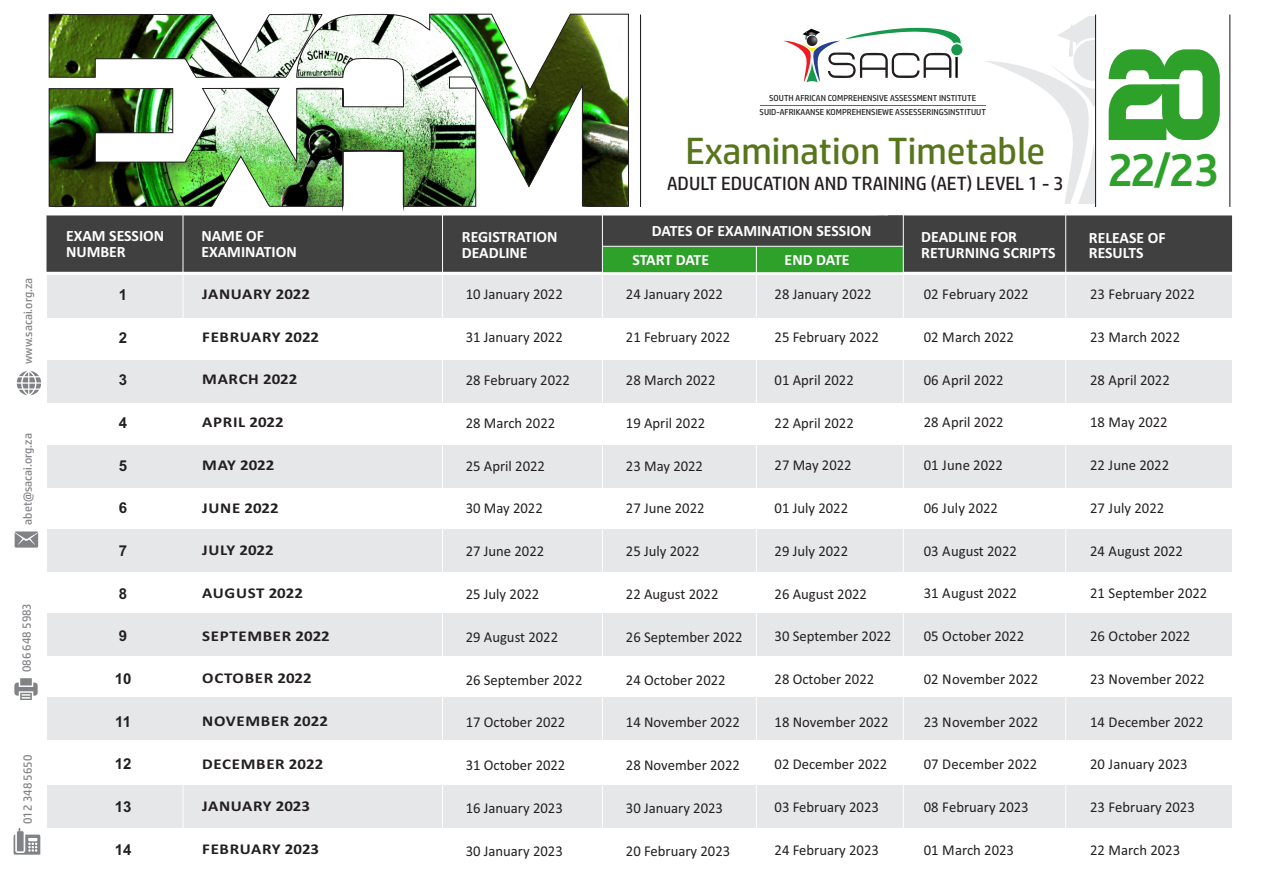
<style>
.page{position:relative;width:1263px;height:893px;background:#fff}
.page>*{position:absolute;margin:0;border:0;box-sizing:border-box;transform-origin:0 0}
.t1{font:130.5px "Blader";color:#2ea12b;scale:.82 1}
.t2{font:700 48.45px "Bliss Pro";color:#2ea12b;scale:.93 1}
.t3{font:37.8px "HP Simplified";color:#57761b}
.t4{font:19.05px "HP Simplified";color:#231f20}
.t5{font:700 15.75px/15.6px "Calibri";color:#fff}
.t6{font:15px "Calibri";color:#231f20}
.t7{font:700 15px "Calibri";letter-spacing:.03em;color:#231f20;scale:1.13 1}
.t8{font:700 15px "Arial";color:#231f20}
.t9{font:700 15px "Calibri";color:#231f20;scale:1.13 1}
.t10{font:12px "HP Simplified";color:#808285}
.t11{font:8.7px/14px "HP Simplified";color:#231f20;text-align:center}
</style>
<div class="page">
<div style="left:47px;top:785px;width:1184px;height:42px;background:#e6e7e8"></div>
<div style="left:47px;top:275px;width:1184px;height:43px;background:#e6e7e8"></div>
<div style="left:47px;top:215px;width:488px;height:57px;background:#404041"></div>
<svg style="left:535px;top:215px;width:697px;height:57px;background:#3f543f"></svg>
<hr style="left:602px;top:246px;width:301px;height:1px;background:#fff">
<hr style="left:183px;top:211px;width:1px;height:666px;background:#fff">
<div style="left:47px;top:360px;width:1184px;height:43px;background:#e6e7e8"></div>
<div style="left:47px;top:445px;width:1184px;height:42px;background:#e6e7e8"></div>
<div style="left:47px;top:530px;width:1184px;height:42px;background:#e6e7e8"></div>
<div style="left:47px;top:613px;width:1184px;height:43px;background:#e6e7e8"></div>
<div style="left:47px;top:697px;width:1184px;height:43px;background:#e6e7e8"></div>
<hr style="left:442px;top:215px;width:1px;height:668px;background:#fff">
<hr style="left:1065px;top:211px;width:1px;height:678px;background:#fff">
<hr style="left:602px;top:213px;width:1px;height:680px;background:#fff">
<hr style="left:903px;top:213px;width:1px;height:668px;background:#fff">
<hr style="left:756px;top:246px;width:1px;height:629px;background:#fff">
<svg style="left:985px;top:16px;width:110px;height:187px"></svg>
<img style="left:49px;top:14px;width:580px;height:194px">
<img style="left:49px;top:14px;width:273px;height:64px">
<svg style="left:342px;top:150px;width:62px;height:61px"></svg>
<svg style="left:296px;top:88px;width:47px;height:19px"></svg>
<hr style="left:640px;top:15px;width:1px;height:192px;background:#231f20">
<hr style="left:1095px;top:15px;width:1px;height:192px;background:#231f20">
<hr style="left:1229px;top:15px;width:1px;height:192px;background:#231f20">
<hr style="left:760px;top:105px;width:225px;height:1px;background:#686768">
<svg style="left:783px;top:27px;width:178px;height:55px"></svg>
<div style="left:20px;top:678px;width:12px;height:7px;background:#808285"></div>
<svg style="left:14px;top:682px;width:24px;height:18px"></svg>
<svg style="left:15px;top:531px;width:23px;height:17px"></svg>
<svg style="left:17px;top:371px;width:24px;height:24px"></svg>
<svg style="left:14px;top:828px;width:26px;height:27px"></svg>
<p class="t10" style="left:22px;top:364px;width:88px;rotate:-90deg">www.sacai.org.za</p>
<p class="t10" style="left:22px;top:524px;width:92px;rotate:-90deg">abet@sacai.org.za</p>
<p class="t10" style="left:21px;top:672px;width:71px;rotate:-90deg">086 648 5983</p>
<p class="t10" style="left:22px;top:824px;width:71px;rotate:-90deg">012 348 5650</p>
<p class="t11" style="left:759px;top:91px;width:228px">SOUTH AFRICAN COMPREHENSIVE ASSESSMENT INSTITUTE<br>SUID-AFRIKAANSE KOMPREHENSIEWE ASSESSERINGSINSTITUUT</p>
<h3 class="t3" style="left:685px;top:133px;width:361px">Examination Timetable</h3>
<p class="t4" style="left:667px;top:175px;width:398px">ADULT EDUCATION AND TRAINING (AET) LEVEL 1 - 3</p>
<h1 class="t1" style="left:1107px;top:42px;width:142px">20</h1>
<h2 class="t2" style="left:1109px;top:152px;width:120px">22/23</h2>
<p class="t5" style="left:66px;top:230px;width:100px">EXAM SESSION<br>NUMBER</p>
<p class="t5" style="left:201px;top:229px;width:97px">NAME OF<br>EXAMINATION</p>
<p class="t5" style="left:462px;top:230px;width:97px">REGISTRATION<br>DEADLINE</p>
<p class="t5" style="left:632px;top:217px;width:241px;line-height:29.2px;text-indent:20px">DATES OF EXAMINATION SESSION<br>START DATE</p>
<p class="t5" style="left:785px;top:253px;width:66px">END DATE</p>
<p class="t8" style="left:119px;top:289px;width:10px">1</p>
<p class="t8" style="left:119px;top:332px;width:10px">2</p>
<p class="t8" style="left:119px;top:374px;width:10px">3</p>
<p class="t8" style="left:119px;top:417px;width:10px">4</p>
<p class="t8" style="left:119px;top:460px;width:10px">5</p>
<p class="t8" style="left:119px;top:502px;width:10px">6</p>
<p class="t8" style="left:119px;top:545px;width:10px">7</p>
<p class="t8" style="left:119px;top:588px;width:10px">8</p>
<p class="t8" style="left:119px;top:630px;width:10px">9</p>
<p class="t8" style="left:115px;top:673px;width:18px">10</p>
<p class="t8" style="left:115px;top:716px;width:17px">11</p>
<p class="t8" style="left:115px;top:758px;width:18px">12</p>
<p class="t8" style="left:115px;top:801px;width:18px">13</p>
<p class="t8" style="left:115px;top:844px;width:18px">14</p>
<p class="t7" style="left:202px;top:288px;width:97px">JANUARY 2022</p>
<p class="t7" style="left:202px;top:331px;width:105px">FEBRUARY 2022</p>
<p class="t7" style="left:202px;top:373px;width:86px">MARCH 2022</p>
<p class="t7" style="left:202px;top:416px;width:74px">APRIL 2022</p>
<p class="t7" style="left:202px;top:459px;width:65px">MAY 2022</p>
<p class="t7" style="left:202px;top:501px;width:69px">JUNE 2022</p>
<p class="t9" style="left:202px;top:544px;width:65px">JULY 2022</p>
<p class="t7" style="left:202px;top:587px;width:91px">AUGUST 2022</p>
<p class="t7" style="left:202px;top:629px;width:114px">SEPTEMBER 2022</p>
<p class="t7" style="left:202px;top:672px;width:98px">OCTOBER 2022</p>
<p class="t7" style="left:202px;top:715px;width:113px">NOVEMBER 2022</p>
<p class="t7" style="left:202px;top:757px;width:109px">DECEMBER 2022</p>
<p class="t7" style="left:202px;top:800px;width:97px">JANUARY 2023</p>
<p class="t7" style="left:202px;top:843px;width:105px">FEBRUARY 2023</p>
<p class="t6" style="left:466px;top:288px;width:99px">10 January 2022</p>
<p class="t6" style="left:466px;top:331px;width:99px">31 January 2022</p>
<p class="t6" style="left:466px;top:374px;width:106px">28 February 2022</p>
<p class="t6" style="left:466px;top:417px;width:91px">28 March 2022</p>
<p class="t6" style="left:466px;top:459px;width:81px">25 April 2022</p>
<p class="t6" style="left:466px;top:502px;width:79px">30 May 2022</p>
<p class="t6" style="left:466px;top:545px;width:80px">27 June 2022</p>
<p class="t6" style="left:466px;top:588px;width:75px">25 July 2022</p>
<p class="t6" style="left:466px;top:631px;width:94px">29 August 2022</p>
<p class="t6" style="left:466px;top:673px;width:118px">26 September 2022</p>
<p class="t6" style="left:466px;top:716px;width:101px">17 October 2022</p>
<p class="t6" style="left:466px;top:759px;width:101px">31 October 2022</p>
<p class="t6" style="left:466px;top:802px;width:99px">16 January 2023</p>
<p class="t6" style="left:466px;top:845px;width:99px">30 January 2023</p>
<p class="t6" style="left:626px;top:288px;width:99px">24 January 2022</p>
<p class="t6" style="left:626px;top:331px;width:106px">21 February 2022</p>
<p class="t6" style="left:626px;top:374px;width:91px">28 March 2022</p>
<p class="t6" style="left:626px;top:417px;width:81px">19 April 2022</p>
<p class="t6" style="left:626px;top:459px;width:79px">23 May 2022</p>
<p class="t6" style="left:626px;top:502px;width:80px">27 June 2022</p>
<p class="t6" style="left:626px;top:545px;width:75px">25 July 2022</p>
<p class="t6" style="left:626px;top:588px;width:94px">22 August 2022</p>
<p class="t6" style="left:626px;top:631px;width:118px">26 September 2022</p>
<p class="t6" style="left:626px;top:673px;width:101px">24 October 2022</p>
<p class="t6" style="left:626px;top:716px;width:115px">14 November 2022</p>
<p class="t6" style="left:626px;top:759px;width:115px">28 November 2022</p>
<p class="t6" style="left:626px;top:802px;width:99px">30 January 2023</p>
<p class="t6" style="left:626px;top:845px;width:106px">20 February 2023</p>
<p class="t6" style="left:774px;top:288px;width:99px">28 January 2022</p>
<p class="t6" style="left:774px;top:331px;width:106px">25 February 2022</p>
<p class="t6" style="left:774px;top:374px;width:81px">01 April 2022</p>
<p class="t6" style="left:774px;top:416px;width:81px">22 April 2022</p>
<p class="t6" style="left:774px;top:459px;width:79px">27 May 2022</p>
<p class="t6" style="left:774px;top:502px;width:75px">01 July 2022</p>
<p class="t6" style="left:774px;top:544px;width:75px">29 July 2022</p>
<p class="t6" style="left:774px;top:587px;width:94px">26 August 2022</p>
<p class="t6" style="left:774px;top:630px;width:118px">30 September 2022</p>
<p class="t6" style="left:774px;top:673px;width:101px">28 October 2022</p>
<p class="t6" style="left:774px;top:715px;width:115px">18 November 2022</p>
<p class="t6" style="left:774px;top:758px;width:114px">02 December 2022</p>
<p class="t6" style="left:774px;top:801px;width:106px">03 February 2023</p>
<p class="t6" style="left:774px;top:844px;width:106px">24 February 2023</p>
<p class="t5" style="left:921px;top:231px;width:136px">DEADLINE FOR<br>RETURNING SCRIPTS</p>
<p class="t5" style="left:1089px;top:231px;width:78px">RELEASE OF<br>RESULTS</p>
<p class="t6" style="left:924px;top:288px;width:106px">02 February 2022</p>
<p class="t6" style="left:924px;top:330px;width:92px">02 March 2022</p>
<p class="t6" style="left:924px;top:373px;width:81px">06 April 2022</p>
<p class="t6" style="left:924px;top:416px;width:81px">28 April 2022</p>
<p class="t6" style="left:924px;top:459px;width:81px">01 June 2022</p>
<p class="t6" style="left:924px;top:502px;width:76px">06 July 2022</p>
<p class="t6" style="left:924px;top:544px;width:95px">03 August 2022</p>
<p class="t6" style="left:924px;top:587px;width:95px">31 August 2022</p>
<p class="t6" style="left:924px;top:630px;width:102px">05 October 2022</p>
<p class="t6" style="left:924px;top:673px;width:116px">02 November 2022</p>
<p class="t6" style="left:924px;top:715px;width:116px">23 November 2022</p>
<p class="t6" style="left:924px;top:758px;width:115px">07 December 2022</p>
<p class="t6" style="left:924px;top:801px;width:106px">08 February 2023</p>
<p class="t6" style="left:924px;top:844px;width:92px">01 March 2023</p>
<p class="t6" style="left:1090px;top:288px;width:106px">23 February 2022</p>
<p class="t6" style="left:1090px;top:330px;width:92px">23 March 2022</p>
<p class="t6" style="left:1090px;top:373px;width:81px">28 April 2022</p>
<p class="t6" style="left:1090px;top:416px;width:79px">18 May 2022</p>
<p class="t6" style="left:1090px;top:459px;width:81px">22 June 2022</p>
<p class="t6" style="left:1090px;top:502px;width:76px">27 July 2022</p>
<p class="t6" style="left:1090px;top:544px;width:95px">24 August 2022</p>
<p class="t6" style="left:1090px;top:587px;width:119px">21 September 2022</p>
<p class="t6" style="left:1090px;top:630px;width:102px">26 October 2022</p>
<p class="t6" style="left:1090px;top:673px;width:116px">23 November 2022</p>
<p class="t6" style="left:1090px;top:715px;width:115px">14 December 2022</p>
<p class="t6" style="left:1090px;top:758px;width:99px">20 January 2023</p>
<p class="t6" style="left:1090px;top:801px;width:106px">23 February 2023</p>
<p class="t6" style="left:1090px;top:844px;width:92px">22 March 2023</p>
</div>
